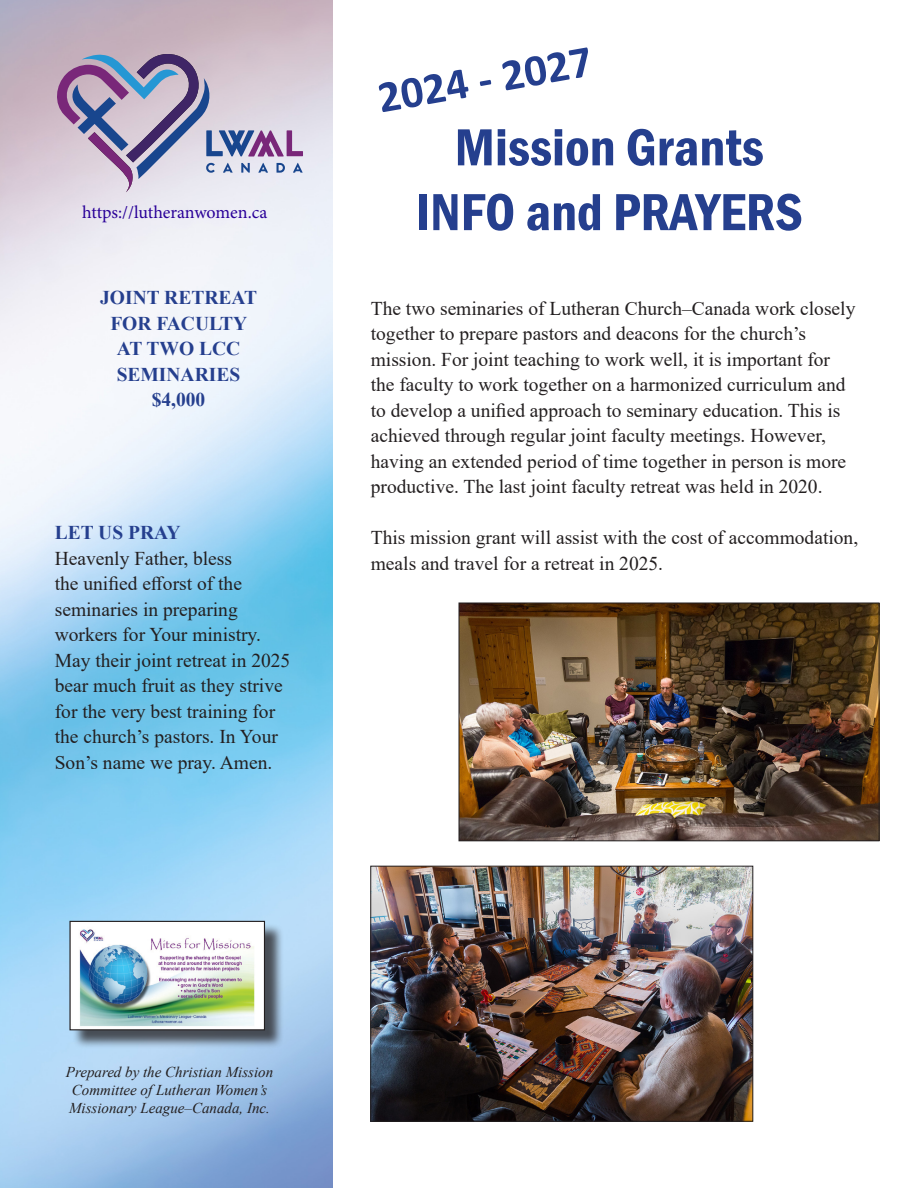
<style>
.page{position:relative;width:918px;height:1188px;background:#fff}
.page>*{position:absolute;margin:0;border:0;box-sizing:border-box;transform-origin:0 0}
.t1{font:600 condensed 54px "Franklin Gothic";color:#253f8e}
.t2{font:700 45px "Calibri";color:#253f8e}
.t3{font:19.5px "Times New Roman";color:#231f20}
.t4{font:700 19.5px "Times New Roman";color:#253f8e}
.t5{font:18px "Minion Pro";letter-spacing:-.01em;color:#290098}
.t6{font:italic 15px/18px "Times New Roman";color:#231f20}
</style>
<div class="page">
<img style="left:0;top:0;width:333px;height:1188px">
<svg style="left:57px;top:54px;width:246px;height:138px;background:#b6aec7"></svg>
<div style="left:72px;top:923px;width:212px;height:126px;background:#231f20;opacity:.75"></div>
<img style="left:71px;top:923px;width:192px;height:105px">
<div style="left:69px;top:921px;width:196px;height:109px;border:1px solid #231f20"></div>
<img style="left:461px;top:605px;width:416px;height:234px">
<div style="left:459px;top:603px;width:420px;height:238px;border:1px solid #231f20"></div>
<img style="left:373px;top:868px;width:378px;height:251px">
<div style="left:371px;top:866px;width:382px;height:255px;border:1px solid #231f20"></div>
<p class="t5" style="left:82px;top:200px;width:187px">https://lutheranwomen.ca</p>
<p class="t4" style="left:100px;top:284px;width:158px">JOINT RETREAT</p>
<p class="t4" style="left:110px;top:309px;width:139px">FOR FACULTY</p>
<p class="t4" style="left:117px;top:335px;width:125px">AT TWO LCC</p>
<p class="t4" style="left:117px;top:360px;width:125px">SEMINARIES</p>
<p class="t4" style="left:152px;top:386px;width:55px">$4,000</p>
<p class="t4" style="left:55px;top:518px;width:127px">LET US PRAY</p>
<p class="t3" style="left:55px;top:544px;width:179px">Heavenly Father, bless</p>
<p class="t3" style="left:55px;top:570px;width:189px">the unified efforst of the</p>
<p class="t3" style="left:55px;top:595px;width:185px">seminaries in preparing</p>
<p class="t3" style="left:55px;top:621px;width:208px">workers for Your ministry.</p>
<p class="t3" style="left:55px;top:646px;width:237px">May their joint retreat in 2025</p>
<p class="t3" style="left:55px;top:672px;width:229px">bear much fruit as they strive</p>
<p class="t3" style="left:55px;top:697px;width:222px">for the very best training for</p>
<p class="t3" style="left:55px;top:723px;width:225px">the church’s pastors. In Your</p>
<p class="t3" style="left:55px;top:748px;width:219px">Son’s name we pray. Amen.</p>
<p class="t2" style="left:373px;top:67px;width:218px;rotate:-10deg">2024 - 2027</p>
<p class="t1" style="left:455px;top:111px;width:311px">Mission Grants</p>
<p class="t1" style="left:416px;top:176px;width:389px">INFO and PRAYERS</p>
<p class="t3" style="left:371px;top:295px;width:486px">The two seminaries of Lutheran Church–Canada work closely</p>
<p class="t3" style="left:371px;top:320px;width:437px">together to prepare pastors and deacons for the church’s</p>
<p class="t3" style="left:371px;top:346px;width:461px">mission. For joint teaching to work well, it is important for</p>
<p class="t3" style="left:371px;top:371px;width:476px">the faculty to work together on a harmonized curriculum and</p>
<p class="t3" style="left:371px;top:397px;width:471px">to develop a unified approach to seminary education. This is</p>
<p class="t3" style="left:371px;top:422px;width:457px">achieved through regular joint faculty meetings. However,</p>
<p class="t3" style="left:371px;top:448px;width:477px">having an extended period of time together in person is more</p>
<p class="t3" style="left:371px;top:473px;width:453px">productive. The last joint faculty retreat was held in 2020.</p>
<p class="t3" style="left:371px;top:524px;width:489px">This mission grant will assist with the cost of accommodation,</p>
<p class="t3" style="left:371px;top:550px;width:294px">meals and travel for a retreat in 2025.</p>
<p class="t6" style="left:66px;top:1063px;width:209px">Prepared by the Christian Mission<br>Committee of Lutheran Women’s<br>Missionary League–Canada, Inc.</p>
</div>
